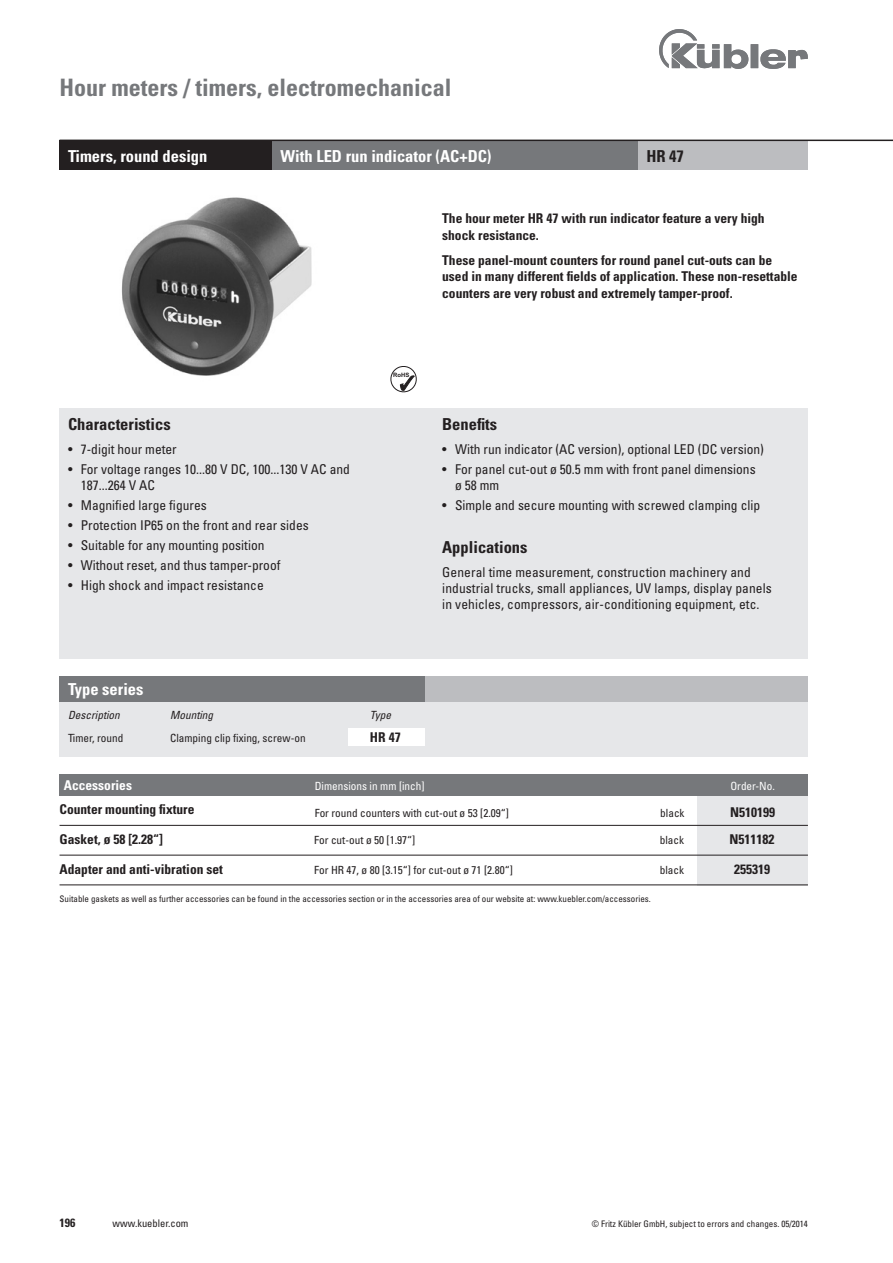
<style>
.page{position:relative;width:893px;height:1263px;background:#fff}
.page>*{position:absolute;margin:0;border:0;box-sizing:border-box;transform-origin:0 0}
.t1{font:700 condensed 24px "Univers";color:#76787b}
.Head_weiß{font:700 condensed 16.5px "Univers";color:#fff}
.Bestellschlüssel{font:700 condensed 16.5px "Univers";color:#231f20}
.Head_schwarz{font:700 condensed 16.5px "Univers";color:#fff}
.Bestellschlüssel-2{font:condensed 13.5px/15.8px "Univers";color:#231f20}
.Bestellschlüssel-3{font:700 condensed 13.5px/16.5px "Univers";color:#231f20}
.Bestellschlüssel-4{font:700 condensed 13.5px "Univers";color:#fff}
.t2{font:700 condensed 12px "Univers";color:#231f20}
.Bestellschlüssel-5{font:condensed 11.25px "Univers";color:#231f20}
.Bestellschlüssel-6{font:condensed 11.25px "Univers";color:#fff}
.Bestellschlüssel-7{font:italic condensed 11.25px "Univers";color:#231f20}
.t3{font:condensed 10.5px "Univers";color:#231f20}
.Fußnote{font:condensed 9px "Univers";color:#231f20}
.t4{font:700 6px "Arial";color:#231f20}
</style>
<div class="page">
<img style="left:659px;top:30px;width:149px;height:38px">
<img style="left:121px;top:197px;width:191px;height:179px">
<svg style="left:390px;top:366px;width:27px;height:26px"></svg>
<div style="left:60px;top:676px;width:748px;height:81px;background:#e6e7e9"></div>
<div style="left:349px;top:728px;width:76px;height:17px;background:#fff"></div>
<div style="left:378px;top:676px;width:430px;height:26px;background:#bcbdc0"></div>
<div style="left:60px;top:408px;width:748px;height:251px;background:#e6e7e9"></div>
<div style="left:697px;top:795px;width:111px;height:90px;background:#e6e7e9"></div>
<hr style="left:60px;top:855px;width:748px;height:1px;background:#231f20">
<hr style="left:60px;top:884px;width:748px;height:1px;background:#231f20">
<hr style="left:60px;top:825px;width:748px;height:1px;background:#231f20">
<div style="left:60px;top:676px;width:365px;height:26px;background:#76787b"></div>
<div style="left:60px;top:774px;width:748px;height:21px;background:#76787b"></div>
<div style="left:60px;top:140px;width:212px;height:30px;background:#231f20"></div>
<div style="left:638px;top:140px;width:170px;height:30px;background:#bcbdc0"></div>
<div style="left:272px;top:140px;width:366px;height:30px;background:#76787b"></div>
<hr style="left:60px;top:140px;width:833px;height:1px;background:#231f20">
<p class="t1" style="left:60px;top:72px;width:393px">Hour meters / timers, electromechanical</p>
<p class="Head_weiß" style="left:68px;top:146px;width:141px">Timers, round design</p>
<p class="Head_weiß" style="left:281px;top:146px;width:212px">With LED run indicator (AC+DC)</p>
<p class="Bestellschlüssel" style="left:646px;top:146px;width:39px">HR 47</p>
<p class="Bestellschlüssel" style="left:68px;top:414px;width:104px">Characteristics</p>
<p class="Bestellschlüssel-2" style="left:68px;top:441px;width:110px">• 7-digit hour meter</p>
<p class="Bestellschlüssel-2" style="left:81px;top:461px;width:271px;text-indent:-13px">• For voltage ranges 10...80 V DC, 100...130 V AC and<br>187...264 V AC</p>
<p class="Bestellschlüssel-2" style="left:68px;top:497px;width:140px">• Magnified large figures</p>
<p class="Bestellschlüssel-2" style="left:68px;top:517px;width:242px">• Protection IP65 on the front and rear sides</p>
<p class="Bestellschlüssel-2" style="left:68px;top:537px;width:198px">• Suitable for any mounting position</p>
<p class="Bestellschlüssel-2" style="left:68px;top:557px;width:214px">• Without reset, and thus tamper-proof</p>
<p class="Bestellschlüssel-2" style="left:68px;top:577px;width:197px">• High shock and impact resistance</p>
<p class="Head_schwarz" style="left:68px;top:679px;width:77px">Type series</p>
<p class="t4" style="left:393px;top:371px;width:18px">RoHS</p>
<p class="Bestellschlüssel-7" style="left:68px;top:708px;width:53px">Description</p>
<p class="Bestellschlüssel-7" style="left:170px;top:708px;width:45px">Mounting</p>
<p class="Bestellschlüssel-7" style="left:370px;top:708px;width:23px">Type</p>
<p class="Bestellschlüssel-5" style="left:68px;top:731px;width:57px">Timer, round</p>
<p class="Bestellschlüssel-5" style="left:170px;top:731px;width:137px">Clamping clip fixing, screw-on</p>
<p class="Bestellschlüssel-3" style="left:370px;top:729px;width:32px">HR 47</p>
<p class="Bestellschlüssel-3" style="left:442px;top:210px;width:324px">The hour meter HR 47 with run indicator feature a very high shock resistance.</p>
<p class="Bestellschlüssel-3" style="left:442px;top:252px;width:357px">These panel-mount counters for round panel cut-outs can be used in many different fields of application. These non-resettable counters are very robust and extremely tamper-proof.</p>
<p class="Bestellschlüssel" style="left:442px;top:414px;width:56px">Benefits</p>
<p class="Bestellschlüssel-2" style="left:442px;top:441px;width:323px">• With run indicator (AC version), optional LED (DC version)</p>
<p class="Bestellschlüssel-2" style="left:455px;top:461px;width:302px;text-indent:-13px">• For panel cut-out ø 50.5 mm with front panel dimensions ø 58 mm</p>
<p class="Bestellschlüssel-2" style="left:442px;top:497px;width:319px">• Simple and secure mounting with screwed clamping clip</p>
<p class="Bestellschlüssel" style="left:442px;top:537px;width:87px">Applications</p>
<p class="Bestellschlüssel-2" style="left:442px;top:564px;width:331px">General time measurement, construction machinery and industrial trucks, small appliances, UV lamps, display panels in vehicles, compressors, air-conditioning equipment, etc.</p>
<p class="Bestellschlüssel-4" style="left:64px;top:777px;width:70px">Accessories</p>
<p class="Bestellschlüssel-6" style="left:315px;top:779px;width:111px">Dimensions in mm [inch]</p>
<p class="Bestellschlüssel-6" style="left:730px;top:779px;width:46px">Order-No.</p>
<p class="Bestellschlüssel-3" style="left:60px;top:801px;width:136px">Counter mounting fixture</p>
<p class="Bestellschlüssel-5" style="left:315px;top:805px;width:196px">For round counters with cut-out ø 53 [2.09“]</p>
<p class="Bestellschlüssel-5" style="left:660px;top:805px;width:26px">black</p>
<p class="Bestellschlüssel-3" style="left:730px;top:803px;width:46px">N510199</p>
<p class="Bestellschlüssel-3" style="left:60px;top:831px;width:105px">Gasket, ø 58 [2.28“]</p>
<p class="Bestellschlüssel-3" style="left:60px;top:861px;width:165px">Adapter and anti-vibration set</p>
<p class="Bestellschlüssel-5" style="left:314px;top:833px;width:103px">For cut-out ø 50 [1.97“]</p>
<p class="Bestellschlüssel-5" style="left:660px;top:833px;width:26px">black</p>
<p class="Bestellschlüssel-3" style="left:730px;top:831px;width:46px">N511182</p>
<p class="Bestellschlüssel-5" style="left:314px;top:863px;width:200px">For HR 47, ø 80 [3.15“] for cut-out ø 71 [2.80“]</p>
<p class="Bestellschlüssel-5" style="left:660px;top:863px;width:26px">black</p>
<p class="Bestellschlüssel-3" style="left:734px;top:861px;width:37px">255319</p>
<p class="Fußnote" style="left:60px;top:893px;width:593px">Suitable gaskets as well as further accessories can be found in the accessories section or in the accessories area of our website at: www.kuebler.com/accessories.</p>
<p class="t2" style="left:60px;top:1215px;width:17px">196</p>
<p class="t3" style="left:113px;top:1216px;width:77px">www.kuebler.com</p>
<p class="Fußnote" style="left:592px;top:1218px;width:218px">© Fritz Kübler GmbH, subject to errors and changes. 05/2014</p>
</div>
